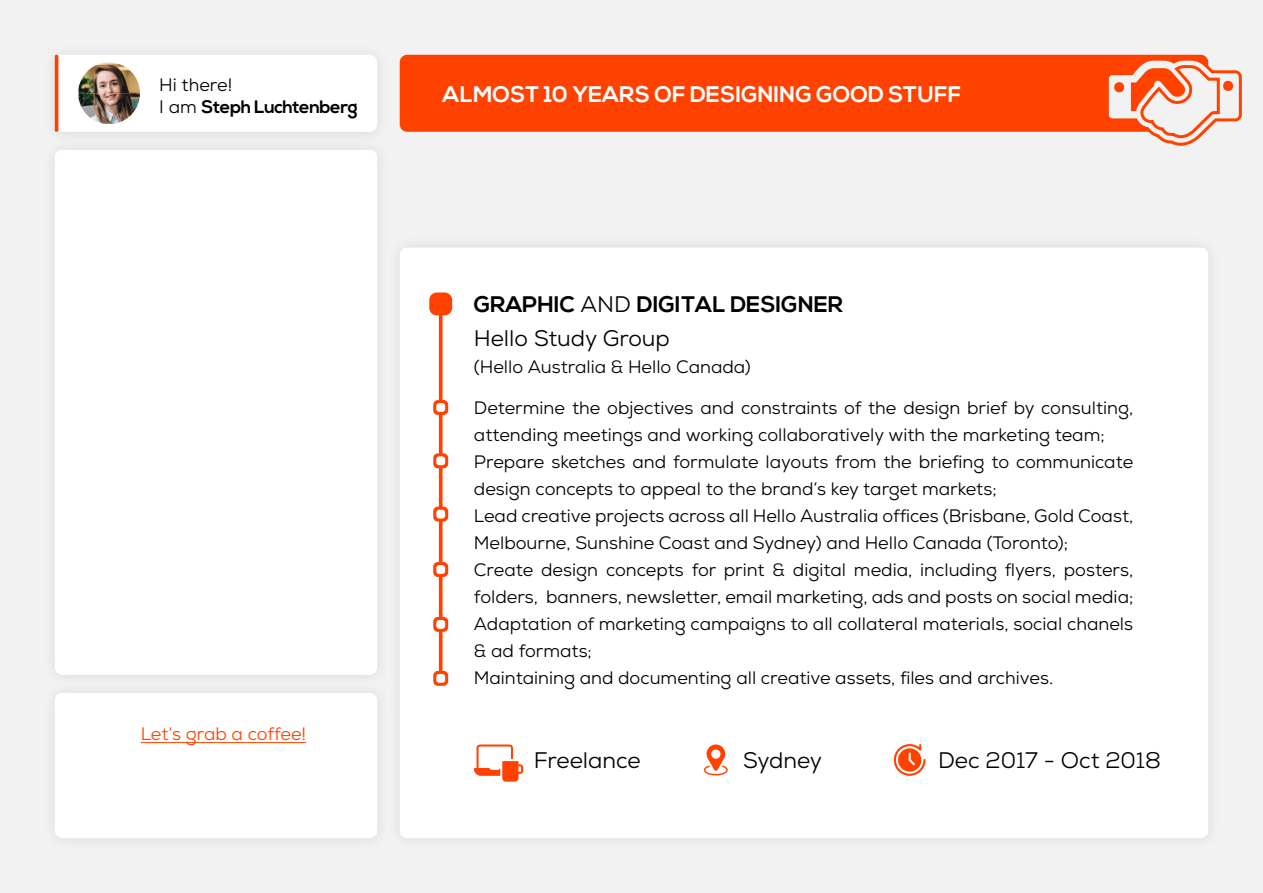
<style>
.page{position:relative;width:1263px;height:893px;background:#fff}
.page>*{position:absolute;margin:0;border:0;box-sizing:border-box;transform-origin:0 0}
.t1{font:22.5px "Nexa";color:#000}
.t2{font:700 22.5px "Nexa";color:#fff}
.t3{font:700 22.5px "Nexa";color:#000}
.t4{font:18px/27px "Nexa";color:#000}
.t5{font:700 18px/22.4px "Nexa";letter-spacing:-.025em;color:#000}
.t6{font:18px "Nexa";letter-spacing:-.01em;color:#ff4200}
.s1{font-weight:400}
</style>
<div class="page">
<div style="left:0;top:0;width:1262px;height:893px;background:#f2f2f2"></div>
<div style="left:42px;top:137px;width:349px;height:551px;background:#ececec"></div>
<div style="left:55px;top:150px;width:322px;height:525px;background:#fff;border-radius:8px"></div>
<div style="left:42px;top:42px;width:349px;height:103px;background:#eee"></div>
<div style="left:54px;top:55px;width:323px;height:77px;background:#fff"></div>
<div style="left:42px;top:680px;width:349px;height:171px;background:#eee"></div>
<div style="left:55px;top:693px;width:322px;height:145px;background:#fff;border-radius:8px"></div>
<div style="left:400px;top:55px;width:808px;height:77px;background:#ff4200;border-radius:8px"></div>
<hr style="left:55px;top:55px;width:3px;height:77px;background:#ff4200;border-radius:2px">
<img style="left:79px;top:62px;width:61px;height:62px">
<div style="left:387px;top:234px;width:835px;height:618px;background:#eee"></div>
<div style="left:400px;top:248px;width:808px;height:590px;background:#fff;border-radius:8px"></div>
<svg style="left:704px;top:744px;width:24px;height:31px"></svg>
<svg style="left:1104px;top:56px;width:138px;height:90px"></svg>
<svg style="left:894px;top:744px;width:31px;height:32px"></svg>
<svg style="left:474px;top:744px;width:49px;height:38px"></svg>
<svg style="left:439px;top:295px;width:4px;height:383px"></svg>
<div style="left:429px;top:292px;width:23px;height:23px;background:#ff4200;border-radius:8px"></div>
<div style="left:433px;top:400px;width:15px;height:15px;background:#ff4200;border-radius:5px"></div>
<div style="left:436px;top:403px;width:9px;height:9px;background:#fff;border-radius:3px"></div>
<svg style="left:433px;top:453px;width:15px;height:15px"></svg>
<div style="left:436px;top:456px;width:9px;height:9px;background:#fff;border-radius:3px"></div>
<svg style="left:433px;top:507px;width:15px;height:14px"></svg>
<div style="left:436px;top:510px;width:9px;height:8px;background:#fff;border-radius:3px"></div>
<div style="left:433px;top:562px;width:15px;height:15px;background:#ff4200;border-radius:5px"></div>
<div style="left:436px;top:565px;width:9px;height:9px;background:#fff;border-radius:3px"></div>
<div style="left:433px;top:617px;width:15px;height:15px;background:#ff4200;border-radius:5px"></div>
<div style="left:436px;top:620px;width:9px;height:9px;background:#fff;border-radius:3px"></div>
<div style="left:433px;top:671px;width:15px;height:15px;background:#ff4200;border-radius:5px"></div>
<div style="left:436px;top:674px;width:9px;height:9px;background:#fff;border-radius:3px"></div>
<hr style="left:141px;top:742px;width:165px;height:1px;background:#ff4200">
<p class="t5" style="left:159px;top:74px;width:200px"><span class="s1">Hi there!<br>I am</span> Steph Luchtenberg</p>
<p class="t2" style="left:442px;top:81px;width:520px">ALMOST 10 YEARS OF DESIGNING GOOD STUFF</p>
<p class="t3" style="left:474px;top:292px;width:370px">GRAPHIC <span class="s1">AND</span> DIGITAL DESIGNER</p>
<p class="t6" style="left:141px;top:722px;width:167px">Let’s grab a coffee!</p>
<p class="t1" style="left:474px;top:324px;width:197px">Hello Study Group</p>
<p class="t4" style="left:474px;top:354px;width:278px">(Hello Australia &amp; Hello Canada)</p>
<p class="t4" style="left:474px;top:394px;width:661px">Determine the objectives and constraints of the design brief by consulting, attending meetings and working collaboratively with the marketing team; Prepare sketches and formulate layouts from the briefing to communicate design concepts to appeal to the brand’s key target markets;<br>Lead creative projects across all Hello Australia offices (Brisbane, Gold Coast, Melbourne, Sunshine Coast and Sydney) and Hello Canada (Toronto);<br>Create design concepts for print &amp; digital media, including flyers, posters, folders, banners, newsletter, email marketing, ads and posts on social media; Adaptation of marketing campaigns to all collateral materials, social chanels &amp; ad formats;<br>Maintaining and documenting all creative assets, files and archives.</p>
<p class="t1" style="left:534px;top:746px;width:108px">Freelance</p>
<p class="t1" style="left:743px;top:746px;width:81px">Sydney</p>
<p class="t1" style="left:938px;top:746px;width:224px">Dec 2017 - Oct 2018</p>
</div>
